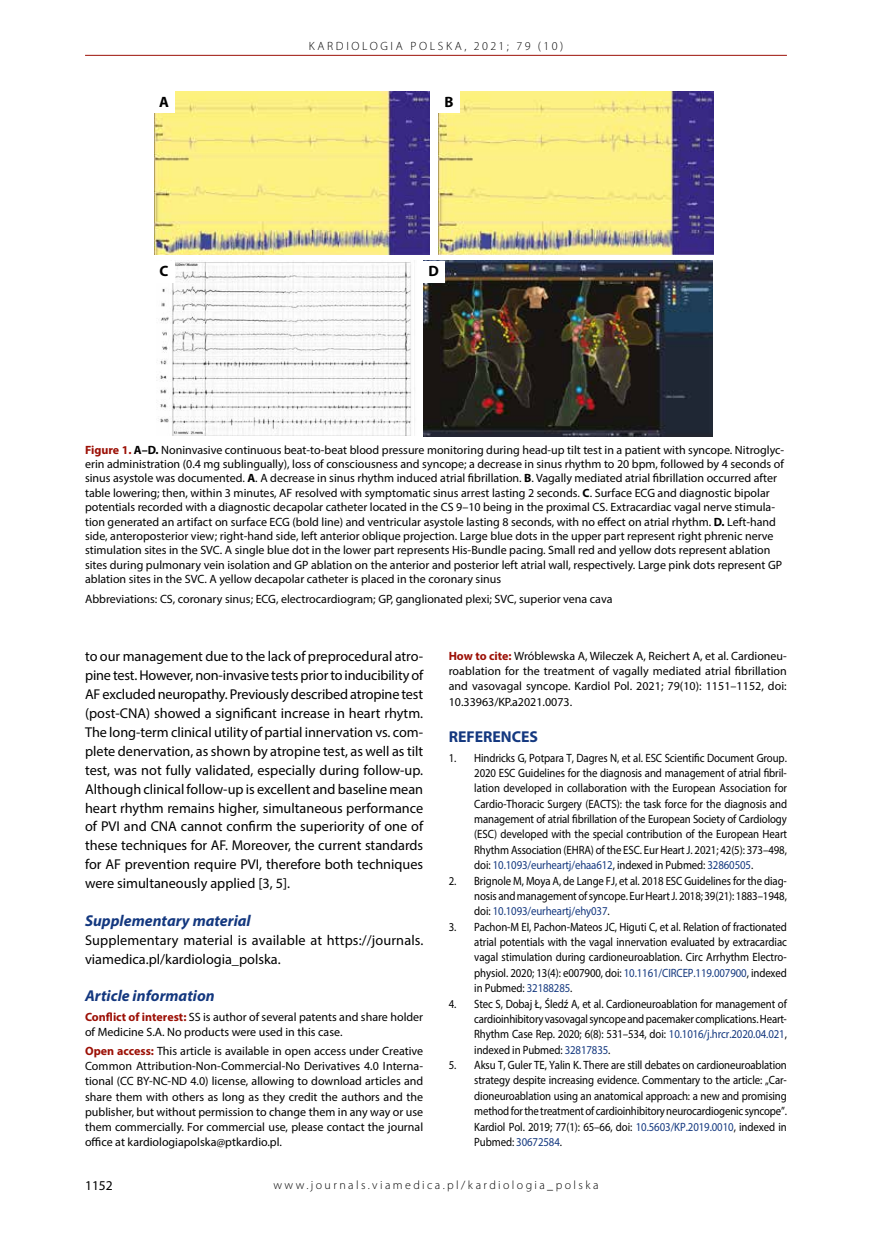
<style>
.page{position:relative;width:872px;height:1234px;background:#fff}
.page>*{position:absolute;margin:0;border:0;box-sizing:border-box;transform-origin:0 0}
.t1{font:italic 700 15.75px "Myriad Pro";color:#14387f}
.t2{font:700 15.75px "Myriad Pro";color:#14387f}
.t3{font:700 15px "Myriad Pro";color:#000}
.t4{font:14.25px/18.9px "Myriad Pro";color:#000;text-align:justify}
.t5{font:13.5px "Myriad Pro";color:#000}
.t6{font:12px/14.4px "Myriad Pro";color:#000}
.t7{font:12px/15.3px "Myriad Pro";color:#000;text-align:justify;scale:.9 1}
.t8{font:300 12px "Myriad Pro";letter-spacing:.2em;color:#000}
.t9{font:300 12px "Myriad Pro";letter-spacing:.22em;color:#000}
.s1{font-weight:700;color:#9c1006}
.s2{font-weight:700}
.s3{color:#14387f}
</style>
<div class="page">
<hr style="left:85px;top:55px;width:702px;height:1px;background:#9c1006">
<img style="left:438px;top:91px;width:275px;height:163px">
<img style="left:154px;top:91px;width:275px;height:163px">
<img style="left:424px;top:261px;width:289px;height:175px">
<img style="left:160px;top:261px;width:255px;height:174px">
<div style="left:153px;top:91px;width:22px;height:22px;background:#fff"></div>
<div style="left:438px;top:91px;width:22px;height:22px;background:#fff"></div>
<div style="left:153px;top:261px;width:22px;height:21px;background:#fff"></div>
<div style="left:423px;top:261px;width:21px;height:21px;background:#fff"></div>
<p class="t9" style="left:309px;top:40px;width:256px">KARDIOLOGIA POLSKA, 2021; 79 (10)</p>
<p class="t3" style="left:159px;top:92px;width:11px">A</p>
<p class="t3" style="left:444px;top:92px;width:11px">B</p>
<p class="t3" style="left:159px;top:261px;width:10px">C</p>
<p class="t3" style="left:428px;top:261px;width:12px">D</p>
<p class="t6" style="left:85px;top:442px;width:701px"><span class="s1">Figure 1.</span> <span class="s2">A–D.</span> Noninvasive continuous beat-to-beat blood pressure monitoring during head-up tilt test in a patient with syncope. Nitroglyc&shy;erin administration (0.4 mg sublingually), loss of consciousness and syncope; a decrease in sinus rhythm to 20 bpm, followed by 4 seconds of sinus asystole was documented. <span class="s2">A</span>. A decrease in sinus rhythm induced atrial fibrillation. <span class="s2">B</span>. Vagally mediated atrial fibrillation occurred after table lowering; then, within 3 minutes, AF resolved with symptomatic sinus arrest lasting 2 seconds. <span class="s2">C</span>. Surface ECG and diagnostic bipolar potentials recorded with a diagnostic decapolar catheter located in the CS 9–10 being in the proximal CS. Extracardiac vagal nerve stimula&shy;tion generated an artifact on surface ECG (bold line) and ventricular asystole lasting 8 seconds, with no effect on atrial rhythm. <span class="s2">D.</span> Left-hand side, anteroposterior view; right-hand side, left anterior oblique projection. Large blue dots in the upper part represent right phrenic nerve stimulation sites in the SVC. A single blue dot in the lower part represents His-Bundle pacing. Small red and yellow dots represent ablation sites during pulmonary vein isolation and GP ablation on the anterior and posterior left atrial wall, respectively. Large pink dots represent GP ablation sites in the SVC. A yellow decapolar catheter is placed in the coronary sinus</p>
<p class="t6" style="left:85px;top:591px;width:529px">Abbreviations: CS, coronary sinus; ECG, electrocardiogram; GP, ganglionated plexi; SVC, superior vena cava</p>
<p class="t4" style="left:85px;top:646px;width:340px">to our management due to the lack of preprocedural atro&shy;pine test. However, non-invasive tests prior to inducibility of AF excluded neuropathy. Previously described atropine test (post-CNA) showed a significant increase in heart rhytm.<br>The long-term clinical utility of partial innervation vs. com&shy;plete denervation, as shown by atropine test, as well as tilt test, was not fully validated, especially during follow-up.<br>Although clinical follow-up is excellent and baseline mean heart rhythm remains higher, simultaneous performance of PVI and CNA cannot confirm the superiority of one of these techniques for AF. Moreover, the current standards for AF prevention require PVI, therefore both techniques were simultaneously applied [3, 5].</p>
<h1 class="t1" style="left:85px;top:909px;width:167px">Supplementary material</h1>
<p class="t4" style="left:85px;top:929px;width:340px">Supplementary material is available at https://journals. viamedica.pl/kardiologia_polska.</p>
<h1 class="t1" style="left:85px;top:985px;width:131px">Article information</h1>
<p class="t6" style="left:85px;top:1008px;width:340px;line-height:15.1px"><span class="s1">Conflict of interest:</span> SS is author of several patents and share holder of Medicine S.A. No products were used in this case.</p>
<p class="t6" style="left:85px;top:1043px;width:340px;line-height:15.1px;text-align:justify"><span class="s1">Open access:</span> This article is available in open access under Creative Common Attribution-Non-Commercial-No Derivatives 4.0 Interna&shy;tional (CC BY-NC-ND 4.0) license, allowing to download articles and share them with others as long as they credit the authors and the publisher, but without permission to change them in any way or use them commercially. For commercial use, please contact the journal office at kardiologiapolska@ptkardio.pl.</p>
<p class="t6" style="left:449px;top:647px;width:340px;line-height:15.3px;text-align:justify"><span class="s1">How to cite:</span> Wróblewska A, Wileczek A, Reichert A, et al. Cardioneu&shy;roablation for the treatment of vagally mediated atrial fibrillation and vasovagal syncope. Kardiol Pol. 2021; 79(10): 1151–1152, doi:<br>10.33963/KP.a2021.0073.</p>
<h1 class="t2" style="left:449px;top:726px;width:91px">REFERENCES</h1>
<p class="t7" style="left:474px;top:749px;width:349px;text-indent:-26px">1. Hindricks G, Potpara T, Dagres N, et al. ESC Scientific Document Group.<br>2020 ESC Guidelines for the diagnosis and management of atrial fibril&shy;lation developed in collaboration with the European Association for Cardio-Thoracic Surgery (EACTS): the task force for the diagnosis and management of atrial fibrillation of the European Society of Cardiology (ESC) developed with the special contribution of the European Heart Rhythm Association (EHRA) of the ESC. Eur Heart J. 2021; 42(5): 373–498, doi: <span class="s3">10.1093/eurheartj/ehaa612</span>, indexed in Pubmed: <span class="s3">32860505</span>.</p>
<p class="t7" style="left:474px;top:872px;width:349px;text-indent:-26px">2. Brignole M, Moya A, de Lange FJ, et al. 2018 ESC Guidelines for the diag&shy;nosis and management of syncope. Eur Heart J. 2018; 39(21): 1883–1948, doi: <span class="s3">10.1093/eurheartj/ehy037</span>.</p>
<p class="t7" style="left:474px;top:918px;width:349px;text-indent:-26px">3. Pachon-M EI, Pachon-Mateos JC, Higuti C, et al. Relation of fractionated atrial potentials with the vagal innervation evaluated by extracardiac vagal stimulation during cardioneuroablation. Circ Arrhythm Electro&shy;physiol. 2020; 13(4): e007900, doi: <span class="s3">10.1161/CIRCEP.119.007900</span>, indexed in Pubmed: <span class="s3">32188285</span>.</p>
<p class="t7" style="left:474px;top:995px;width:349px;text-indent:-26px">4. Stec S, Dobaj Ł, Śledź A, et al. Cardioneuroablation for management of cardioinhibitory vasovagal syncope and pacemaker complications. Heart-Rhythm Case Rep. 2020; 6(8): 531–534, doi: <span class="s3">10.1016/j.hrcr.2020.04.021</span>, indexed in Pubmed: <span class="s3">32817835</span>.</p>
<p class="t7" style="left:474px;top:1056px;width:349px;text-indent:-26px">5. Aksu T, Guler TE, Yalin K. There are still debates on cardioneuroablation strategy despite increasing evidence. Commentary to the article: „Car&shy;dioneuroablation using an anatomical approach: a new and promising method for the treatment of cardioinhibitory neurocardiogenic syncope”.<br>Kardiol Pol. 2019; 77(1): 65–66, doi: <span class="s3">10.5603/KP.2019.0010</span>, indexed in Pubmed: <span class="s3">30672584</span>.</p>
<p class="t5" style="left:85px;top:1176px;width:29px">1152</p>
<p class="t8" style="left:273px;top:1177px;width:327px">www.journals.viamedica.pl/kardiologia_polska</p>
</div>
